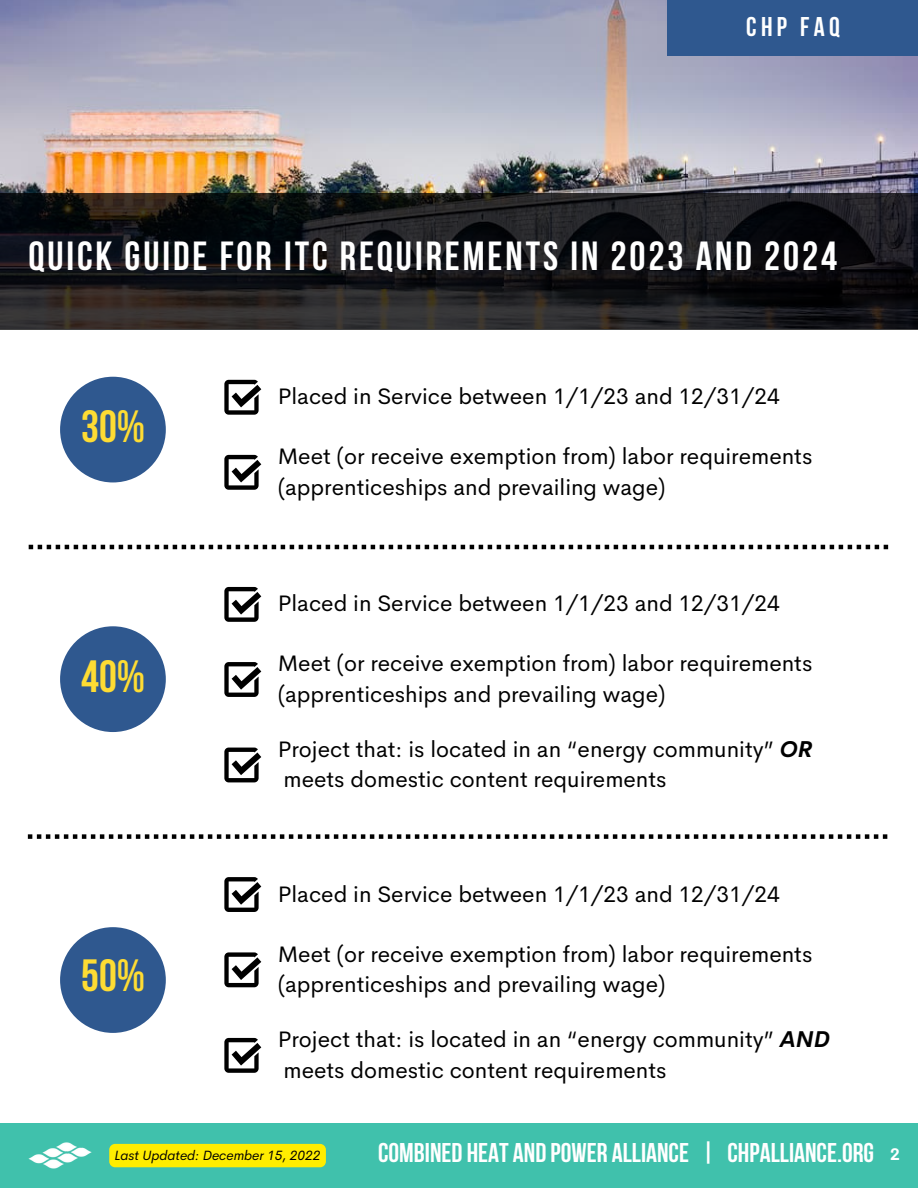
<style>
.page{position:relative;width:918px;height:1188px;background:#fff}
.page>*{position:absolute;margin:0;border:0;box-sizing:border-box;transform-origin:0 0}
.t1{font:700 45px "Bebas Neue";color:#fedc33}
.t2{font:700 40.5px "Bebas Neue";letter-spacing:.075em;color:#fff}
.t3{font:700 27px "Bebas Neue";color:#fff}
.t4{font:22.5px/30.3px "Cerebri Sans";color:#000}
.t5{font:700 16.5px "Cerebri Sans";color:#fff}
.t6{font:italic 13.5px "Cerebri Sans";color:#000}
.s1{font-weight:700;font-style:italic}
</style>
<div class="page">
<div style="left:0;top:1123px;width:918px;height:65px;background:#40c1ac"></div>
<img style="left:28px;top:1142px;width:63px;height:27px">
<img style="left:0;top:0;width:918px;height:193px">
<svg style="left:0;top:193px;width:918px;height:136px;background:#19181b"></svg>
<div style="left:667px;top:0;width:251px;height:55px;background:#2f588f"></div>
<svg style="left:224px;top:380px;width:37px;height:35px"></svg>
<svg style="left:224px;top:455px;width:37px;height:35px"></svg>
<div style="left:60px;top:377px;width:106px;height:105px;background:#2f588f;border-radius:50%"></div>
<div style="left:60px;top:626px;width:106px;height:106px;background:#2f588f;border-radius:50%"></div>
<svg style="left:224px;top:587px;width:37px;height:35px"></svg>
<svg style="left:224px;top:662px;width:37px;height:35px"></svg>
<svg style="left:224px;top:748px;width:37px;height:34px"></svg>
<div style="left:60px;top:927px;width:106px;height:106px;background:#2f588f;border-radius:50%"></div>
<svg style="left:224px;top:877px;width:37px;height:35px"></svg>
<svg style="left:224px;top:952px;width:37px;height:35px"></svg>
<svg style="left:224px;top:1038px;width:37px;height:35px"></svg>
<svg style="left:29px;top:545px;width:859px;height:4px"></svg>
<svg style="left:28px;top:834px;width:859px;height:5px"></svg>
<div style="left:109px;top:1144px;width:217px;height:23px;background:#ffed00;border-radius:6px"></div>
<p class="t3" style="left:746px;top:16px;width:95px">CHP FAQ</p>
<h2 class="t2" style="left:28px;top:240px;width:810px">QUICK GUIDE FOR ITC REQUIREMENTS IN 2023 AND 2024</h2>
<h1 class="t1" style="left:81px;top:409px;width:65px">30%</h1>
<h1 class="t1" style="left:81px;top:658px;width:65px">40%</h1>
<h1 class="t1" style="left:81px;top:958px;width:65px">50%</h1>
<p class="t4" style="left:278px;top:381px;width:504px">Placed in Service between 1/1/23 and 12/31/24</p>
<p class="t4" style="left:278px;top:441px;width:536px">Meet (or receive exemption from) labor requirements (apprenticeships and prevailing wage)</p>
<p class="t4" style="left:278px;top:588px;width:504px">Placed in Service between 1/1/23 and 12/31/24</p>
<p class="t4" style="left:278px;top:648px;width:536px">Meet (or receive exemption from) labor requirements (apprenticeships and prevailing wage)</p>
<p class="t4" style="left:278px;top:734px;width:536px">Project that: is located in an “energy community” <span class="s1">OR </span>meets domestic content requirements</p>
<p class="t4" style="left:278px;top:879px;width:504px">Placed in Service between 1/1/23 and 12/31/24</p>
<p class="t4" style="left:278px;top:939px;width:536px">Meet (or receive exemption from) labor requirements (apprenticeships and prevailing wage)</p>
<p class="t4" style="left:278px;top:1024px;width:554px">Project that: is located in an “energy community” <span class="s1">AND </span>meets domestic content requirements</p>
<p class="t3" style="left:378px;top:1142px;width:497px">COMBINED HEAT AND POWER ALLIANCE | CHPALLIANCE.ORG</p>
<p class="t6" style="left:115px;top:1147px;width:207px">Last Updated: December 15, 2022</p>
<p class="t5" style="left:890px;top:1144px;width:11px">2</p>
</div>
